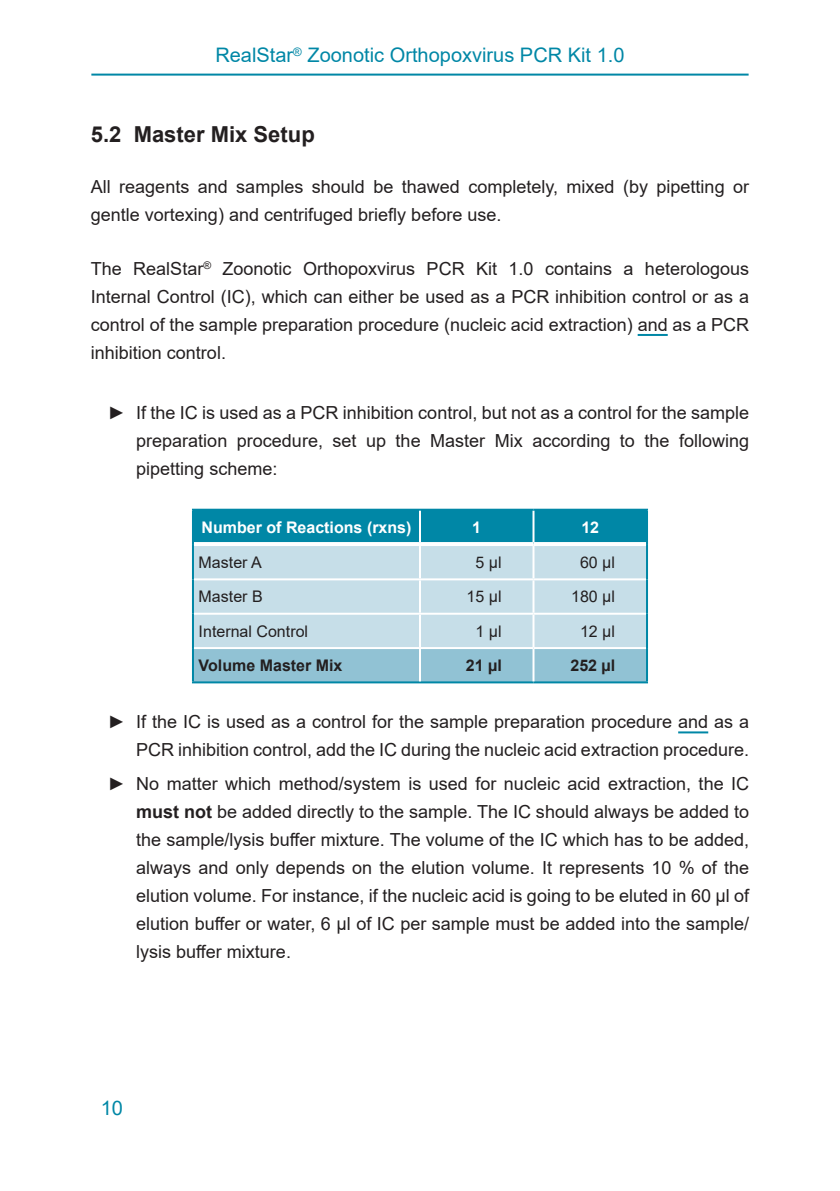
<style>
.page{position:relative;width:840px;height:1191px;background:#fff}
.page>*{position:absolute;margin:0;border:0;box-sizing:border-box;transform-origin:0 0}
.Level_2{font:700 22px "Arial";color:#231f20}
.Seitenkopf{font:20px "Arial";color:#0087a6}
.Mengentext{font:18px/28px "Arial";color:#231f20;text-align:justify}
.Mengentext_links{font:16px "Arial";color:#231f20}
.Kopfzeile{font:700 16px "Arial";color:#fff}
.Fußzeile{font:700 16px "Arial";color:#231f20}
.Mengentext_zentriert{font:16px "Arial";color:#231f20}
.s1{font-weight:700}
</style>
<div class="page">
<hr style="left:91px;top:74px;width:657px;height:2px;background:#0087a6">
<hr style="left:637px;top:334px;width:30px;height:2px;background:#0087a6">
<hr style="left:677px;top:731px;width:30px;height:2px;background:#0087a6">
<svg style="left:194px;top:511px;width:451px;height:170px;background:#95c7d7"></svg>
<hr style="left:192px;top:544px;width:2px;height:35px;background:#0087a6">
<hr style="left:192px;top:579px;width:2px;height:34px;background:#0087a6">
<hr style="left:192px;top:613px;width:2px;height:35px;background:#0087a6">
<hr style="left:192px;top:648px;width:2px;height:33px;background:#0087a6">
<hr style="left:192px;top:681px;width:228px;height:2px;background:#0087a6">
<hr style="left:420px;top:681px;width:113px;height:2px;background:#0087a6">
<hr style="left:533px;top:681px;width:114px;height:2px;background:#0087a6">
<hr style="left:192px;top:509px;width:228px;height:2px;background:#0087a6">
<hr style="left:192px;top:511px;width:2px;height:33px;background:#0087a6">
<hr style="left:194px;top:542px;width:226px;height:4px;background:#fff">
<hr style="left:420px;top:509px;width:113px;height:2px;background:#0087a6">
<hr style="left:419px;top:511px;width:2px;height:31px;background:#fff">
<hr style="left:420px;top:542px;width:113px;height:4px;background:#fff">
<hr style="left:533px;top:509px;width:114px;height:2px;background:#0087a6">
<hr style="left:645px;top:511px;width:2px;height:33px;background:#0087a6">
<hr style="left:645px;top:544px;width:2px;height:35px;background:#0087a6">
<hr style="left:645px;top:579px;width:2px;height:34px;background:#0087a6">
<hr style="left:645px;top:613px;width:2px;height:35px;background:#0087a6">
<hr style="left:645px;top:648px;width:2px;height:33px;background:#0087a6">
<hr style="left:532px;top:511px;width:2px;height:31px;background:#fff">
<hr style="left:419px;top:546px;width:2px;height:32px;background:#fff">
<hr style="left:532px;top:546px;width:2px;height:32px;background:#fff">
<hr style="left:194px;top:578px;width:226px;height:2px;background:#fff">
<hr style="left:420px;top:578px;width:113px;height:2px;background:#fff">
<hr style="left:419px;top:580px;width:2px;height:32px;background:#fff">
<hr style="left:533px;top:578px;width:112px;height:2px;background:#fff">
<hr style="left:532px;top:580px;width:2px;height:32px;background:#fff">
<hr style="left:194px;top:612px;width:226px;height:2px;background:#fff">
<hr style="left:420px;top:612px;width:113px;height:2px;background:#fff">
<hr style="left:419px;top:614px;width:2px;height:33px;background:#fff">
<hr style="left:533px;top:612px;width:112px;height:2px;background:#fff">
<hr style="left:532px;top:614px;width:2px;height:33px;background:#fff">
<hr style="left:194px;top:647px;width:226px;height:2px;background:#fff">
<hr style="left:420px;top:647px;width:113px;height:2px;background:#fff">
<hr style="left:419px;top:649px;width:2px;height:32px;background:#fff">
<hr style="left:533px;top:647px;width:112px;height:2px;background:#fff">
<hr style="left:532px;top:649px;width:2px;height:32px;background:#fff">
<hr style="left:533px;top:542px;width:112px;height:4px;background:#fff">
<p class="Seitenkopf" style="left:215px;top:41px;width:410px">RealStar<sup>®</sup> Zoonotic Orthopoxvirus PCR Kit 1.0</p>
<p class="Level_2" style="left:91px;top:119px;width:225px">5.2 Master Mix Setup</p>
<p class="Mengentext" style="left:91px;top:172px;width:659px">All reagents and samples should be thawed completely, mixed (by pipetting or gentle vortexing) and centrifuged briefly before use.</p>
<p class="Mengentext" style="left:91px;top:254px;width:659px">The RealStar<sup>®</sup> Zoonotic Orthopoxvirus PCR Kit 1.0 contains a heterologous Internal Control (IC), which can either be used as a PCR inhibition control or as a control of the sample preparation procedure (nucleic acid extraction) and as a PCR inhibition control.</p>
<p class="Mengentext" style="left:136px;top:398px;width:614px;text-indent:-28px">► If the IC is used as a PCR inhibition control, but not as a control for the sample preparation procedure, set up the Master Mix according to the following pipetting scheme:</p>
<p class="Kopfzeile" style="left:201px;top:516px;width:211px">Number of Reactions (rxns)</p>
<p class="Kopfzeile" style="left:472px;top:516px;width:10px">1</p>
<p class="Kopfzeile" style="left:581px;top:516px;width:19px">12</p>
<p class="Mengentext_links" style="left:198px;top:551px;width:65px">Master A</p>
<p class="Mengentext_zentriert" style="left:475px;top:551px;width:28px">5 µl</p>
<p class="Mengentext_zentriert" style="left:579px;top:551px;width:37px">60 µl</p>
<p class="Mengentext_links" style="left:198px;top:586px;width:66px">Master B</p>
<p class="Mengentext_zentriert" style="left:466px;top:586px;width:37px">15 µl</p>
<p class="Mengentext_zentriert" style="left:571px;top:586px;width:45px">180 µl</p>
<p class="Mengentext_links" style="left:198px;top:620px;width:111px">Internal Control</p>
<p class="Mengentext_zentriert" style="left:475px;top:620px;width:28px">1 µl</p>
<p class="Mengentext_zentriert" style="left:579px;top:620px;width:37px">12 µl</p>
<p class="Fußzeile" style="left:198px;top:654px;width:145px">Volume Master Mix</p>
<p class="Fußzeile" style="left:465px;top:654px;width:37px">21 µl</p>
<p class="Fußzeile" style="left:570px;top:654px;width:46px">252 µl</p>
<p class="Mengentext" style="left:108px;top:708px;width:642px;text-align:right">► If the IC is used as a control for the sample preparation procedure and as a<br>PCR inhibition control, add the IC during the nucleic acid extraction procedure.</p>
<p class="Mengentext" style="left:136px;top:769px;width:614px;text-indent:-28px">► No matter which method/system is used for nucleic acid extraction, the IC <span class="s1">must not</span> be added directly to the sample. The IC should always be added to the sample/lysis buffer mixture. The volume of the IC which has to be added, always and only depends on the elution volume. It represents 10 % of the elution volume. For instance, if the nucleic acid is going to be eluted in 60 µl of elution buffer or water, 6 µl of IC per sample must be added into the sample/ lysis buffer mixture.</p>
<p class="Seitenkopf" style="left:101px;top:1094px;width:24px">10</p>
</div>
